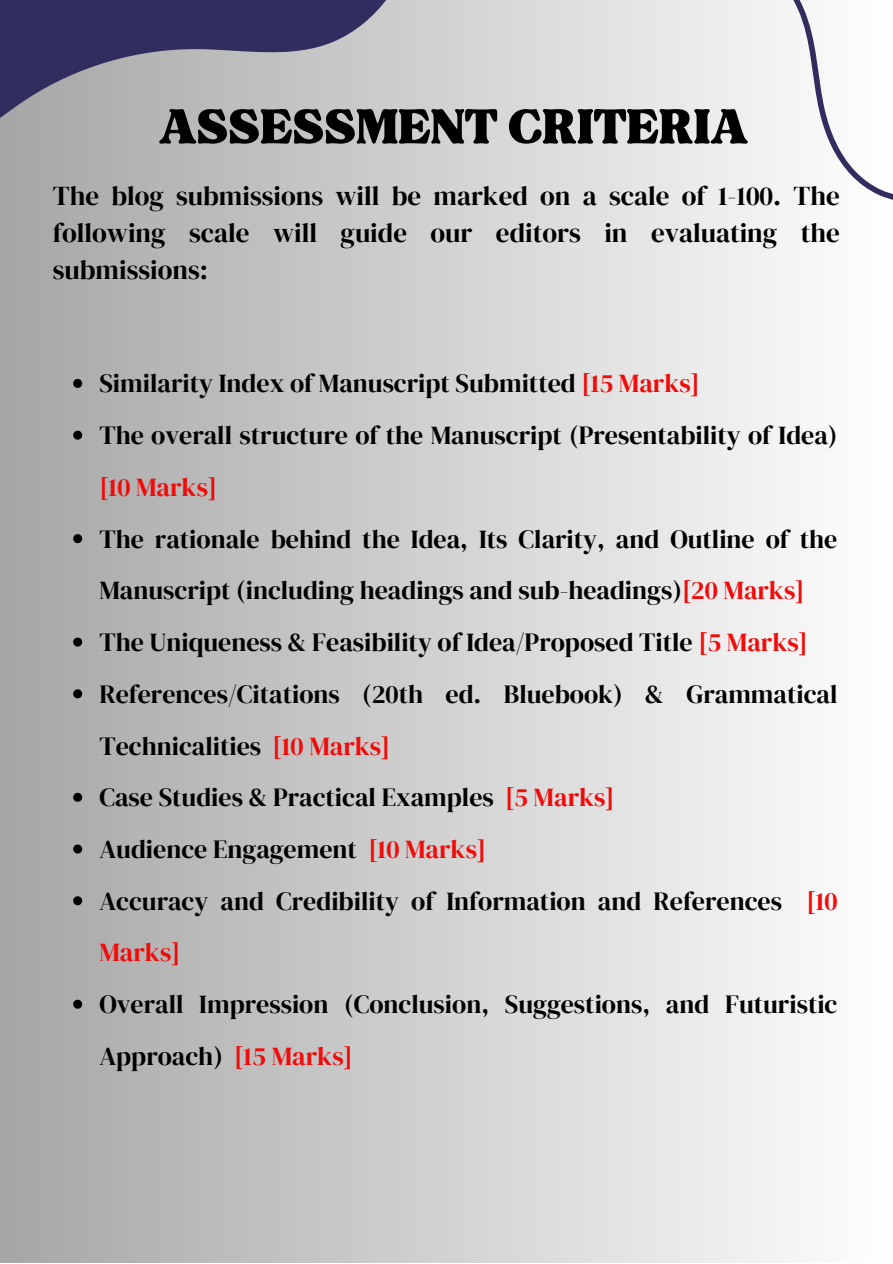
<style>
.page{position:relative;width:893px;height:1264px;background:#fff}
.page>*{position:absolute;margin:0;border:0;box-sizing:border-box;transform-origin:0 0}
.t1{font:67.5px "TAN Tangkiwood Display";color:#000}
.t2{font:27px/37px "DM Serif Display";color:#000;text-align:justify}
.t3{font:25.95px/51.8px "DM Serif Display";color:#000}
.s1{color:#ef0c0a}
</style>
<div class="page">
<div style="left:0;top:0;width:892px;height:1262px;background:linear-gradient(to right,#a6a6a6,#fefefe)"></div>
<svg style="left:693px;top:0;width:199px;height:233px;fill:#f4f4f4"></svg>
<svg style="left:0;top:0;width:453px;height:215px;background:#9e9da8"></svg>
<svg style="left:73px;top:379px;width:9px;height:9px"></svg>
<svg style="left:73px;top:430px;width:9px;height:9px"></svg>
<svg style="left:73px;top:534px;width:9px;height:9px"></svg>
<svg style="left:73px;top:637px;width:9px;height:9px"></svg>
<svg style="left:73px;top:689px;width:9px;height:9px"></svg>
<svg style="left:73px;top:792px;width:9px;height:9px"></svg>
<svg style="left:73px;top:844px;width:9px;height:9px"></svg>
<svg style="left:73px;top:896px;width:9px;height:9px"></svg>
<svg style="left:73px;top:999px;width:9px;height:9px"></svg>
<p class="t1" style="left:159px;top:101px;width:590px">ASSESSMENT CRITERIA</p>
<p class="t2" style="left:53px;top:177px;width:788px">The blog submissions will be marked on a scale of 1-100. The following scale will guide our editors in evaluating the submissions:</p>
<p class="t3" style="left:99px;top:357px;width:602px">Similarity Index of Manuscript Submitted <span class="s1">[15 Marks]</span></p>
<p class="t3" style="left:99px;top:409px;width:739px">The overall structure of the Manuscript (Presentability of Idea) <span class="s1">[10 Marks]</span></p>
<p class="t3" style="left:99px;top:512px;width:739px">The rationale behind the Idea, Its Clarity, and Outline of the<br>Manuscript (including headings and sub-headings)<span class="s1">[20 Marks]</span></p>
<p class="t3" style="left:99px;top:616px;width:709px">The Uniqueness &amp; Feasibility of Idea/Proposed Title <span class="s1">[5 Marks]</span></p>
<p class="t3" style="left:99px;top:668px;width:739px">References/Citations (20th ed. Bluebook) &amp; Grammatical<br>Technicalities <span class="s1">[10 Marks]</span></p>
<p class="t3" style="left:99px;top:771px;width:516px">Case Studies &amp; Practical Examples <span class="s1">[5 Marks]</span></p>
<p class="t3" style="left:99px;top:823px;width:388px">Audience Engagement <span class="s1">[10 Marks]</span></p>
<p class="t3" style="left:99px;top:874px;width:739px">Accuracy and Credibility of Information and References <span class="s1">[10<br>Marks]</span></p>
<p class="t3" style="left:99px;top:978px;width:739px">Overall Impression (Conclusion, Suggestions, and Futuristic<br>Approach) <span class="s1">[15 Marks]</span></p>
</div>
